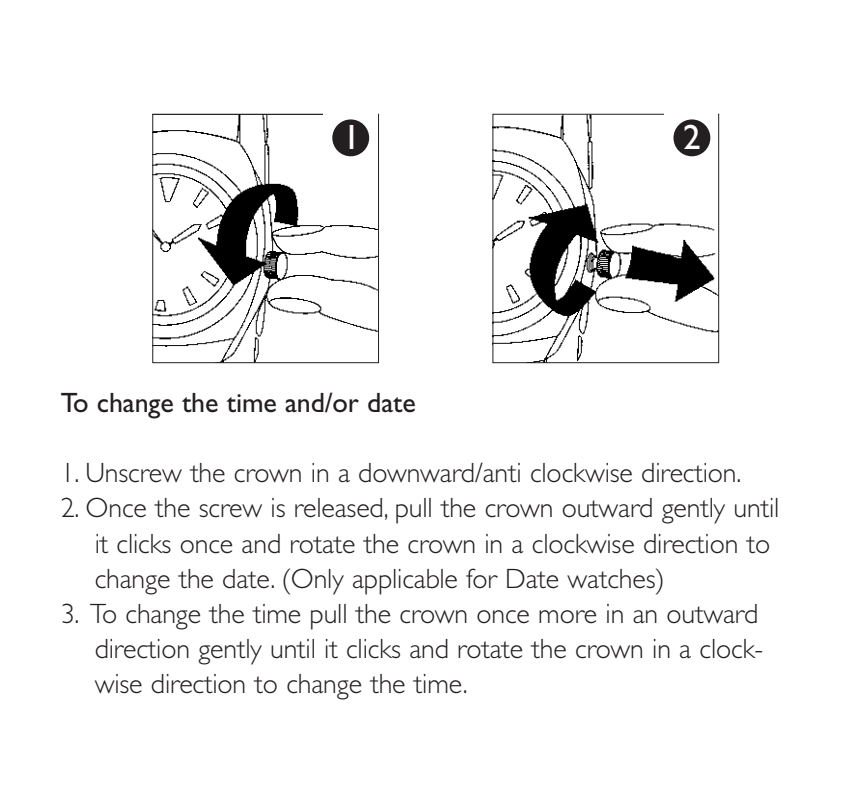
<style>
.page{position:relative;width:852px;height:792px;background:#fff}
.page>*{position:absolute;margin:0;border:0;box-sizing:border-box;transform-origin:0 0}
.t1{font:35.2px "Gill Sans";color:#fff}
.t2{font:300 28px/35.2px "Gill Sans";letter-spacing:-.005em;color:#231f20}
.t3{font:28px "Gill Sans";letter-spacing:-.005em;color:#231f20}
</style>
<div class="page">
<img style="left:494px;top:116px;width:223px;height:245px">
<div style="left:492px;top:114px;width:227px;height:249px;border:1px solid #231f20"></div>
<div style="left:664px;top:113px;width:54px;height:60px;background:#fff"></div>
<img style="left:154px;top:116px;width:223px;height:245px">
<div style="left:152px;top:114px;width:227px;height:249px;border:1px solid #231f20"></div>
<div style="left:673px;top:119px;width:37px;height:37px;background:#231f20;border-radius:50%"></div>
<div style="left:323px;top:113px;width:55px;height:53px;background:#fff"></div>
<div style="left:332px;top:119px;width:37px;height:37px;background:#231f20;border-radius:50%"></div>
<p class="t1" style="left:343px;top:125px;width:19px">1</p>
<p class="t1" style="left:683px;top:125px;width:19px">2</p>
<p class="t3" style="left:61px;top:393px;width:357px">To change the time and/or date</p>
<p class="t2" style="left:61px;top:458px;width:682px">1. Unscrew the crown in a downward/anti clockwise direction.</p>
<p class="t2" style="left:95px;top:494px;width:686px;text-indent:-34px">2. Once the screw is released, pull the crown outward gently until it clicks once and rotate the crown in a clockwise direction to change the date. (Only applicable for Date watches)</p>
<p class="t2" style="left:95px;top:599px;width:670px;text-indent:-34px">3. To change the time pull the crown once more in an outward direction gently until it clicks and rotate the crown in a clock&shy;wise direction to change the time.</p>
</div>
